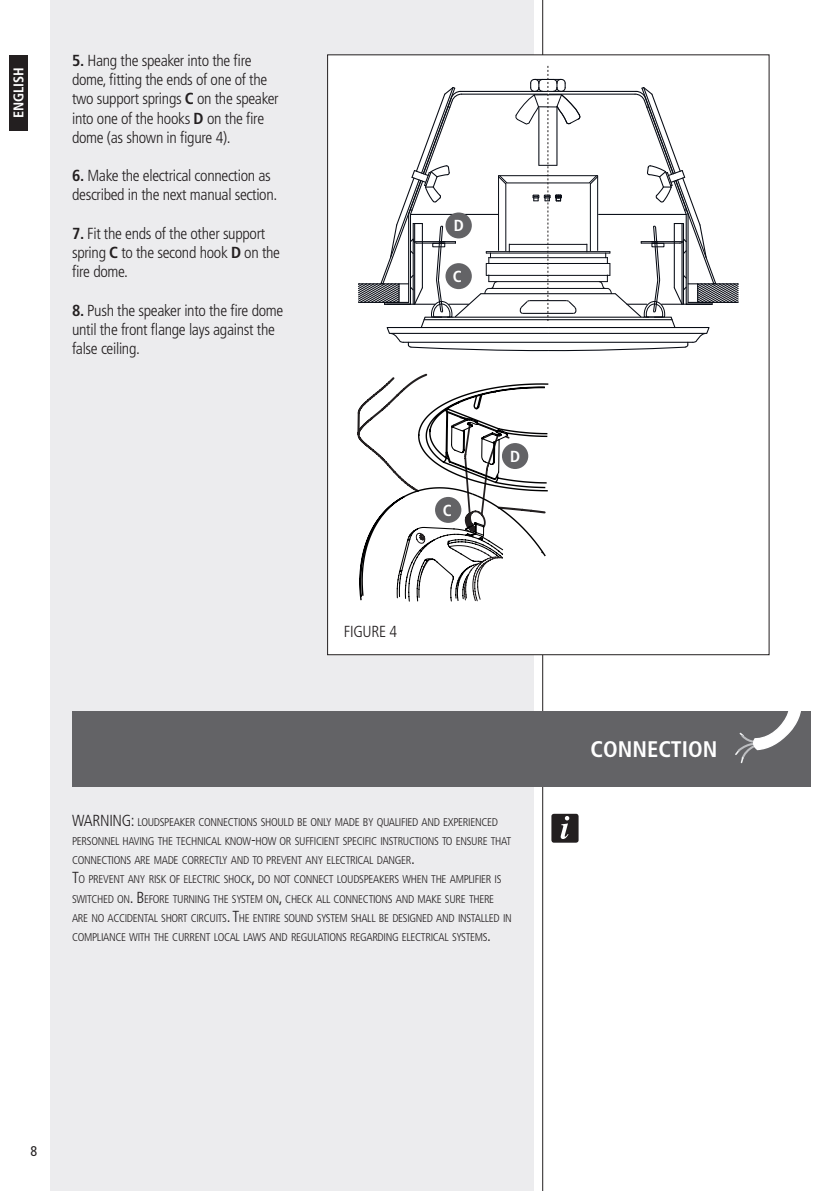
<style>
.page{position:relative;width:840px;height:1191px;background:#fff}
.page>*{position:absolute;margin:0;border:0;box-sizing:border-box;transform-origin:0 0}
.t1{font:700 condensed 22.6px "Frutiger LT Std";color:#fff}
.t2{font:300 condensed 16px/19.2px "Frutiger LT Std";letter-spacing:-.02em;color:#231f20}
.t3{font:700 condensed 16px "Frutiger LT Std";color:#fff}
.t4{font:700 condensed 14px "Frutiger LT Std";color:#fff}
.t5{font:condensed 14px "Frutiger LT Std";color:#231f20}
.t6{font:300 condensed 11.2px/19.2px "Frutiger LT Std";letter-spacing:-.03em;color:#231f20}
.s1{font-weight:700}
.s2{font-size:16px}
</style>
<div class="page">
<div style="left:51px;top:0;width:482px;height:1191px;background:#ececee"></div>
<hr style="left:542px;top:0;width:1px;height:1191px;background:#231f20">
<div style="left:9px;top:55px;width:18px;height:75px;background:#231f20"></div>
<div style="left:327px;top:55px;width:441px;height:599px;background:#fff"></div>
<div style="left:72px;top:711px;width:738px;height:75px;background:#636366"></div>
<div style="left:551px;top:813px;width:27px;height:29px;background:#231f20;border-radius:3px"></div>
<svg style="left:560px;top:816px;width:9px;height:23px"></svg>
<svg style="left:735px;top:711px;width:66px;height:53px"></svg>
<svg style="left:358px;top:66px;width:381px;height:285px"></svg>
<hr style="left:661px;top:304px;width:49px;height:1px;background:#070b14">
<svg style="left:357px;top:373px;width:192px;height:229px"></svg>
<div style="left:501px;top:443px;width:27px;height:26px;background:#636366;border-radius:50%"></div>
<div style="left:435px;top:497px;width:26px;height:26px;background:#636366;border-radius:50%"></div>
<div style="left:445px;top:212px;width:26px;height:26px;background:#636366;border-radius:50%"></div>
<div style="left:445px;top:263px;width:26px;height:26px;background:#636366;border-radius:50%"></div>
<p class="t4" style="left:10px;top:118px;width:53px;rotate:-90deg">ENGLISH</p>
<h2 class="t2" style="left:72px;top:51px;width:208px"><span class="s1">5.</span> Hang the speaker into the fire dome, fitting the ends of one of the two support springs <span class="s1">C</span> on the speaker into one of the hooks <span class="s1">D</span> on the fire dome (as shown in figure 4).</h2>
<h2 class="t2" style="left:72px;top:166px;width:207px"><span class="s1">6.</span> Make the electrical connection as described in the next manual section.</h2>
<h2 class="t2" style="left:72px;top:224px;width:209px"><span class="s1">7.</span> Fit the ends of the other support spring <span class="s1">C</span> to the second hook <span class="s1">D</span> on the fire dome.</h2>
<h2 class="t2" style="left:72px;top:301px;width:213px"><span class="s1">8.</span> Push the speaker into the fire dome until the front flange lays against the false ceiling.</h2>
<h2 class="t3" style="left:453px;top:216px;width:12px">D</h2>
<h2 class="t3" style="left:452px;top:267px;width:10px">C</h2>
<h2 class="t2" style="left:344px;top:622px;width:55px">FIGURE 4</h2>
<h2 class="t3" style="left:442px;top:500px;width:10px">C</h2>
<h2 class="t3" style="left:510px;top:447px;width:12px">D</h2>
<p class="t6" style="left:72px;top:812px;width:440px"><span class="s2">WARNING</span><span class="s2">:</span> LOUDSPEAKER CONNECTIONS SHOULD BE ONLY MADE BY QUALIFIED AND EXPERIENCED PERSONNEL HAVING THE TECHNICAL KNOW<span class="s2">-</span>HOW OR SUFFICIENT SPECIFIC INSTRUCTIONS TO ENSURE THAT CONN ECTIONS ARE MADE CORRECTLY AN D TO PREVENT ANY ELECTRICAL DANG ER<span class="s2">.<br>T</span>O PREVENT ANY RISK OF ELECTRIC SHOCK<span class="s2">,</span> DO NOT CONNECT LOUDSPEAKERS WHEN THE AMPLIFIER IS SWITCHED ON <span class="s2">. B</span> EFORE TURNING</p>
<p class="t6" style="left:72px;top:889px;width:435px;text-indent:141px">THE SYSTEM ON<span class="s2">,</span> CHECK ALL CONNECTIONS AND MAKE SURE THERE<br>ARE NO ACCIDENTAL SHORT CIRCUITS<span class="s2">. T</span>HE ENTIRE SOUND SYSTEM SHALL BE DESIGNED AND INSTALLED IN<br>COM PLIANCE WITH THE CURRENT LOCAL LAWS AN D REGULATIONS REGARDING ELECTRICAL SYSTEMS<span class="s2">.</span></p>
<h1 class="t1" style="left:590px;top:736px;width:128px">CONNECTION</h1>
<p class="t5" style="left:31px;top:1142px;width:8px">8</p>
</div>
